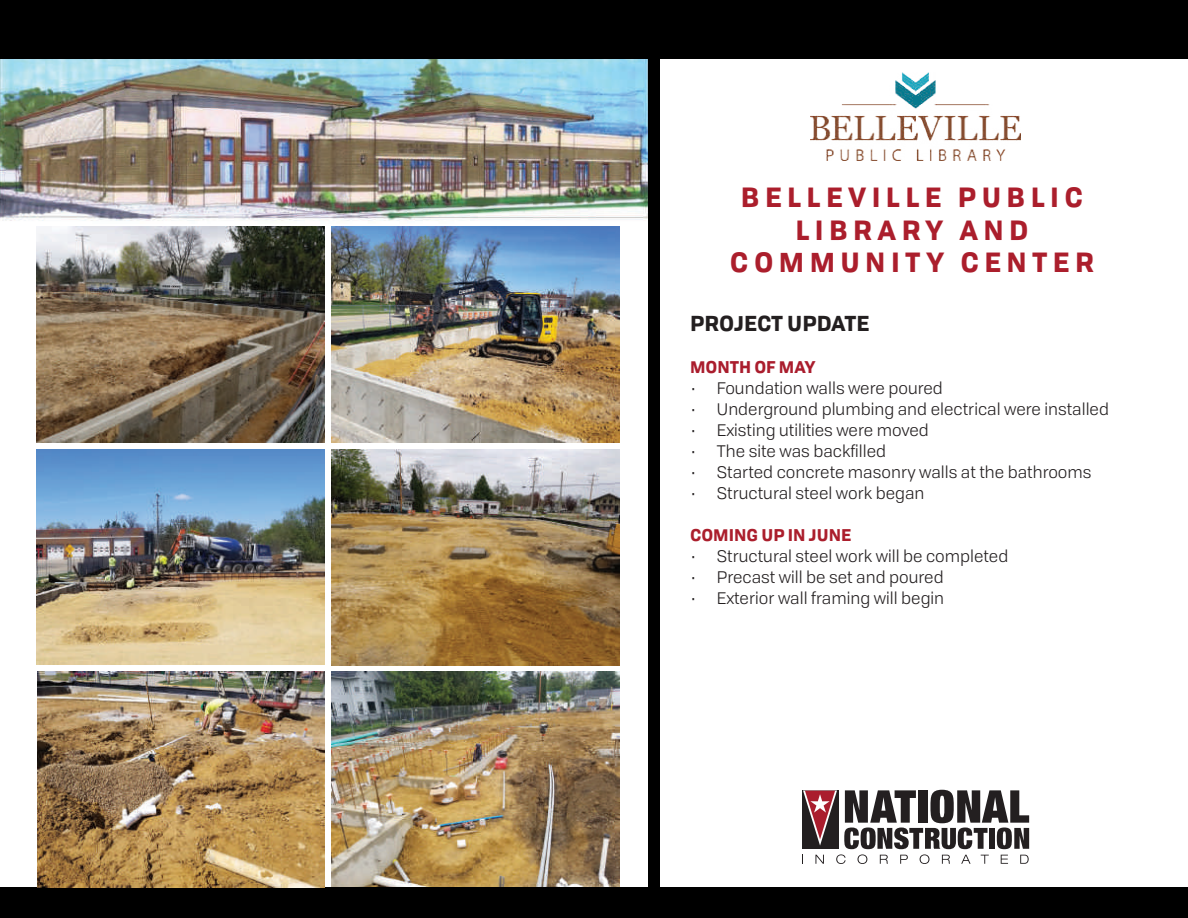
<style>
.page{position:relative;width:1188px;height:918px;background:#fff}
.page>*{position:absolute;margin:0;border:0;box-sizing:border-box;transform-origin:0 0}
.t1{font:700 27px/32.4px "Tofino";letter-spacing:.2em;color:#ab1e2c;text-align:center}
.t2{font:700 21px "Tofino";color:#231f20}
.t3{font:16.5px "Tofino";color:#231f20}
.t4{font:700 16.5px "Tofino";color:#ab1e2c}
.t5{font:700 16.5px "Tofino";color:#aa1d2d}
</style>
<div class="page">
<img style="left:0;top:58px;width:648px;height:163px">
<div style="left:0;top:0;width:1188px;height:58px;background:#000"></div>
<img style="left:332px;top:672px;width:288px;height:216px">
<img style="left:37px;top:449px;width:288px;height:215px">
<img style="left:332px;top:226px;width:288px;height:216px">
<img style="left:37px;top:226px;width:288px;height:216px">
<div style="left:0;top:888px;width:1188px;height:30px;background:#000"></div>
<img style="left:37px;top:672px;width:288px;height:216px">
<img style="left:811px;top:72px;width:209px;height:88px">
<div style="left:648px;top:0;width:11px;height:918px;background:#000"></div>
<svg style="left:802px;top:790px;width:227px;height:74px"></svg>
<img style="left:332px;top:449px;width:288px;height:216px">
<h1 class="t1" style="left:730px;top:179px;width:366px">BELLEVILLE PUBLIC<br>LIBRARY AND<br>COMMUNITY CENTER</h1>
<p class="t2" style="left:690px;top:306px;width:181px">PROJECT UPDATE</p>
<p class="t5" style="left:690px;top:353px;width:127px">MONTH OF MAY</p>
<p class="t3" style="left:690px;top:376px;width:254px">• Foundation walls were poured</p>
<p class="t3" style="left:690px;top:397px;width:421px">• Underground plumbing and electrical were installed</p>
<p class="t3" style="left:690px;top:418px;width:240px">• Existing utilities were moved</p>
<p class="t3" style="left:690px;top:439px;width:198px">• The site was backfilled</p>
<p class="t3" style="left:690px;top:460px;width:403px">• Started concrete masonry walls at the bathrooms</p>
<p class="t3" style="left:690px;top:481px;width:236px">• Structural steel work began</p>
<p class="t4" style="left:690px;top:521px;width:163px">COMING UP IN JUNE</p>
<p class="t3" style="left:690px;top:544px;width:320px">• Structural steel work will be completed</p>
<p class="t3" style="left:690px;top:565px;width:255px">• Precast will be set and poured</p>
<p class="t3" style="left:690px;top:586px;width:256px">• Exterior wall framing will begin</p>
</div>
